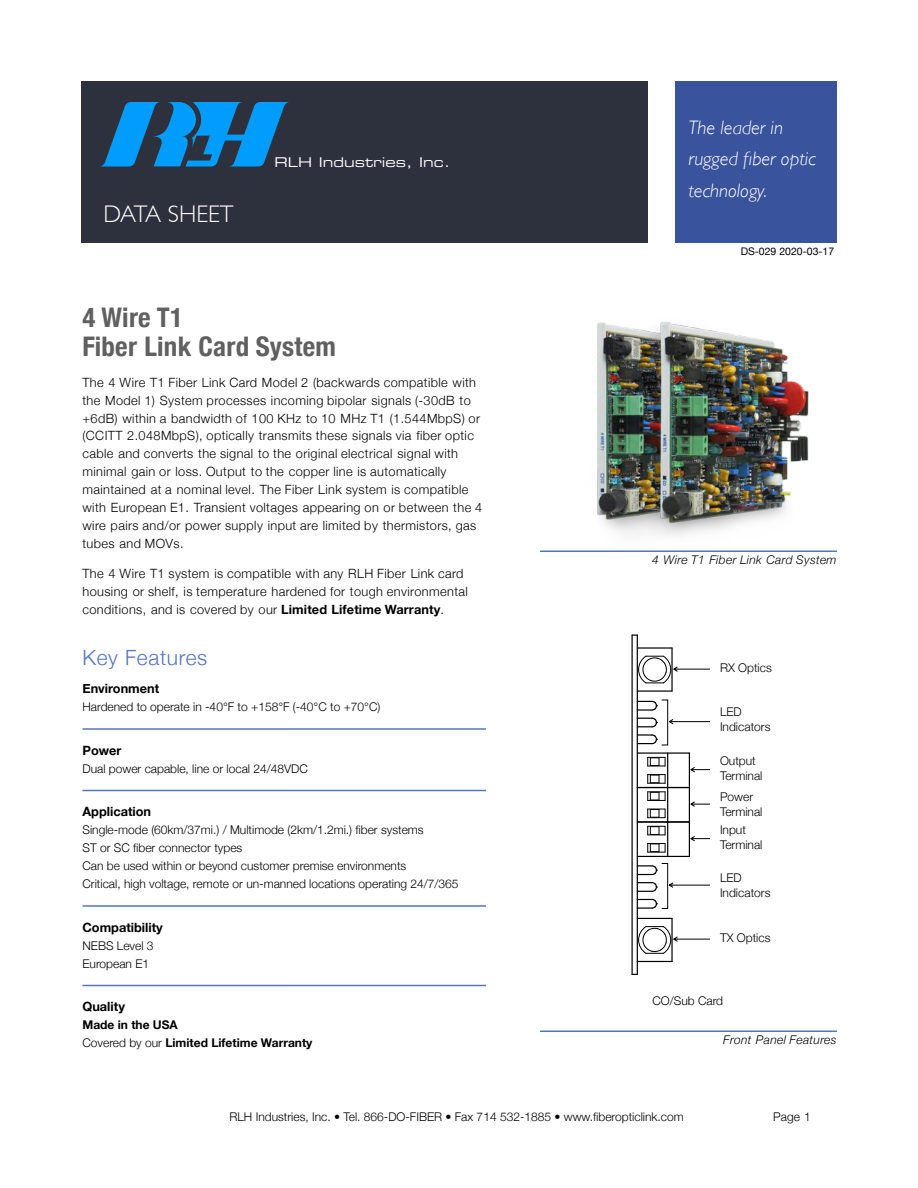
<style>
.page{position:relative;width:918px;height:1188px;background:#fff}
.page>*{position:absolute;margin:0;border:0;box-sizing:border-box;transform-origin:0 0}
.t1{font:700 condensed 27px/28.5px "Helvetica Neue";letter-spacing:.01em;color:#606060}
.t2{font:300 24px "Gill Sans";color:#fff}
.t3{font:300 21px "Helvetica Neue";letter-spacing:.03em;color:#5775ba}
.t4{font:italic 300 19.5px/31.5px "Gill Sans";color:#fff}
.t5{font:13.5px "Eurostile Extended Two";color:#fff}
.t6{font:300 12.75px/18px "Helvetica Neue";letter-spacing:.03em;color:#000}
.t7{font:700 12.75px "Helvetica Neue";color:#000}
.t8{font:300 12px/15px "Helvetica Neue";color:#000}
.t9{font:700 12px/18px "Helvetica Neue";color:#000}
.t10{font:italic 300 12px "Helvetica Neue";letter-spacing:.03em;color:#000}
.t11{font:10.5px "Helvetica Neue";color:#000}
.s1{font-weight:700}
.s2{font-weight:300}
</style>
<div class="page">
<hr style="left:540px;top:1030px;width:297px;height:2px;background:#5775ba">
<img style="left:597px;top:321px;width:212px;height:214px">
<div style="left:675px;top:81px;width:162px;height:162px;background:#3a539d"></div>
<div style="left:81px;top:81px;width:567px;height:162px;background:#2d313e"></div>
<svg style="left:101px;top:102px;width:188px;height:64px"></svg>
<hr style="left:82px;top:728px;width:404px;height:2px;background:#5775ba">
<hr style="left:82px;top:790px;width:404px;height:1px;background:#5775ba">
<hr style="left:82px;top:905px;width:404px;height:2px;background:#5775ba">
<hr style="left:82px;top:985px;width:404px;height:1px;background:#5775ba">
<div style="left:659px;top:698px;width:11px;height:49px;border:4px solid #fff"></div>
<div style="left:661px;top:700px;width:7px;height:45px;border:1px solid #000"></div>
<svg style="left:638px;top:700px;width:20px;height:11px"></svg>
<svg style="left:638px;top:717px;width:20px;height:11px"></svg>
<hr style="left:637px;top:856px;width:52px;height:1px;background:#000">
<hr style="left:637px;top:635px;width:1px;height:339px;background:#000">
<hr style="left:632px;top:635px;width:1px;height:339px;background:#000">
<svg style="left:647px;top:809px;width:19px;height:9px"></svg>
<hr style="left:667px;top:788px;width:1px;height:34px;background:#000">
<hr style="left:689px;top:788px;width:1px;height:34px;background:#000">
<hr style="left:689px;top:822px;width:1px;height:34px;background:#000">
<hr style="left:667px;top:822px;width:1px;height:34px;background:#000">
<svg style="left:647px;top:826px;width:19px;height:10px"></svg>
<svg style="left:647px;top:843px;width:19px;height:10px"></svg>
<hr style="left:637px;top:961px;width:35px;height:1px;background:#000">
<hr style="left:689px;top:753px;width:1px;height:35px;background:#000">
<hr style="left:667px;top:753px;width:1px;height:35px;background:#000">
<hr style="left:637px;top:752px;width:52px;height:2px;background:#000">
<svg style="left:647px;top:774px;width:19px;height:10px"></svg>
<svg style="left:647px;top:757px;width:19px;height:10px"></svg>
<hr style="left:637px;top:787px;width:52px;height:1px;background:#000">
<hr style="left:637px;top:821px;width:52px;height:2px;background:#000">
<svg style="left:647px;top:792px;width:19px;height:9px"></svg>
<svg style="left:637px;top:865px;width:21px;height:44px"></svg>
<svg style="left:637px;top:734px;width:21px;height:11px"></svg>
<hr style="left:671px;top:648px;width:2px;height:43px;background:#000">
<hr style="left:637px;top:647px;width:35px;height:2px;background:#000">
<hr style="left:637px;top:690px;width:35px;height:2px;background:#000">
<hr style="left:637px;top:918px;width:35px;height:1px;background:#000">
<hr style="left:671px;top:918px;width:2px;height:43px;background:#000">
<hr style="left:677px;top:939px;width:33px;height:1px;background:#000">
<svg style="left:638px;top:926px;width:41px;height:28px"></svg>
<svg style="left:690px;top:767px;width:20px;height:6px"></svg>
<svg style="left:690px;top:801px;width:20px;height:6px"></svg>
<svg style="left:690px;top:836px;width:20px;height:6px"></svg>
<hr style="left:677px;top:669px;width:33px;height:1px;background:#000">
<svg style="left:638px;top:655px;width:41px;height:29px"></svg>
<hr style="left:673px;top:721px;width:37px;height:1px;background:#000">
<svg style="left:668px;top:718px;width:6px;height:7px"></svg>
<div style="left:659px;top:861px;width:11px;height:50px;border:4px solid #fff"></div>
<div style="left:661px;top:863px;width:7px;height:46px;border:1px solid #000"></div>
<hr style="left:673px;top:885px;width:37px;height:1px;background:#000">
<svg style="left:668px;top:882px;width:6px;height:6px"></svg>
<hr style="left:540px;top:550px;width:297px;height:2px;background:#5775ba">
<h2 class="t2" style="left:104px;top:205px;width:132px">DATA SHEET</h2>
<p class="t5" style="left:274px;top:157px;width:177px">RLH Industries, Inc.</p>
<h1 class="t1" style="left:82px;top:303px;width:255px">4 Wire T1<br>Fiber Link Card System</h1>
<p class="t6" style="left:82px;top:373px;width:399px">The 4 Wire T1 Fiber Link Card Model 2 (backwards compatible with the Model 1) System processes incoming bipolar signals (-30dB to +6dB) within a bandwidth of 100 KHz to 10 MHz T1 (1.544MbpS) or</p>
<p class="t6" style="left:82px;top:426px;width:401px">(CCITT 2.048MbpS), optically transmits these signals via fiber optic cable and converts the signal to the original electrical signal with minimal gain or loss. Output to the copper line is automatically maintained at a nominal level. The Fiber Link system is compatible with European E1. Transient voltages appearing on or between the 4 wire pairs and/or power supply input are limited by thermistors, gas tubes and MOVs.</p>
<p class="t6" style="left:82px;top:564px;width:387px">The 4 Wire T1 system is compatible with any RLH Fiber Link card housing or shelf, is temperature hardened for tough environmental conditions, and is covered by our <span class="s1">Limited Lifetime Warranty</span>.</p>
<h3 class="t3" style="left:82px;top:644px;width:126px">Key Features</h3>
<p class="t7" style="left:82px;top:681px;width:78px">Environment</p>
<p class="t8" style="left:82px;top:699px;width:299px">Hardened to operate in -40°F to +158°F (-40°C to +70°C)</p>
<p class="t7" style="left:82px;top:742px;width:40px">Power</p>
<p class="t8" style="left:82px;top:760px;width:227px">Dual power capable, line or local 24/48VDC</p>
<p class="t7" style="left:82px;top:804px;width:70px">Application</p>
<p class="t8" style="left:82px;top:820px;width:378px;line-height:18px">Single-mode (60km/37mi.) / Multimode (2km/1.2mi.) fiber systems<br>ST or SC fiber connector types<br>Can be used within or beyond customer premise environments<br>Critical, high voltage, remote or un-manned locations operating 24/7/365</p>
<p class="t7" style="left:82px;top:919px;width:82px">Compatibility</p>
<p class="t8" style="left:82px;top:936px;width:73px;line-height:18px">NEBS Level 3<br>European E1</p>
<p class="t7" style="left:82px;top:999px;width:44px">Quality</p>
<p class="t9" style="left:82px;top:1015px;width:231px">Made in the USA<br><span class="s2">Covered by our</span> Limited Lifetime Warranty</p>
<h3 class="t4" style="left:688px;top:113px;width:129px">The leader in rugged fiber optic technology.</h3>
<p class="t11" style="left:741px;top:245px;width:95px">DS-029 2020-03-17</p>
<p class="t10" style="left:652px;top:553px;width:186px">4 Wire T1 Fiber Link Card System</p>
<p class="t8" style="left:720px;top:660px;width:53px">RX Optics</p>
<p class="t8" style="left:720px;top:703px;width:52px">LED<br>Indicators</p>
<p class="t8" style="left:720px;top:753px;width:44px">Output<br>Terminal</p>
<p class="t8" style="left:720px;top:789px;width:44px">Power<br>Terminal</p>
<p class="t8" style="left:720px;top:822px;width:44px">Input<br>Terminal</p>
<p class="t8" style="left:720px;top:870px;width:52px">LED<br>Indicators</p>
<p class="t8" style="left:720px;top:930px;width:52px">TX Optics</p>
<p class="t8" style="left:652px;top:993px;width:72px">CO/Sub Card</p>
<p class="t10" style="left:723px;top:1033px;width:115px">Front Panel Features</p>
<p class="t8" style="left:230px;top:1108px;width:456px">RLH Industries, Inc. • Tel. 866-DO-FIBER • Fax 714 532-1885 • www.fiberopticlink.com</p>
<p class="t8" style="left:773px;top:1108px;width:39px">Page 1</p>
</div>
